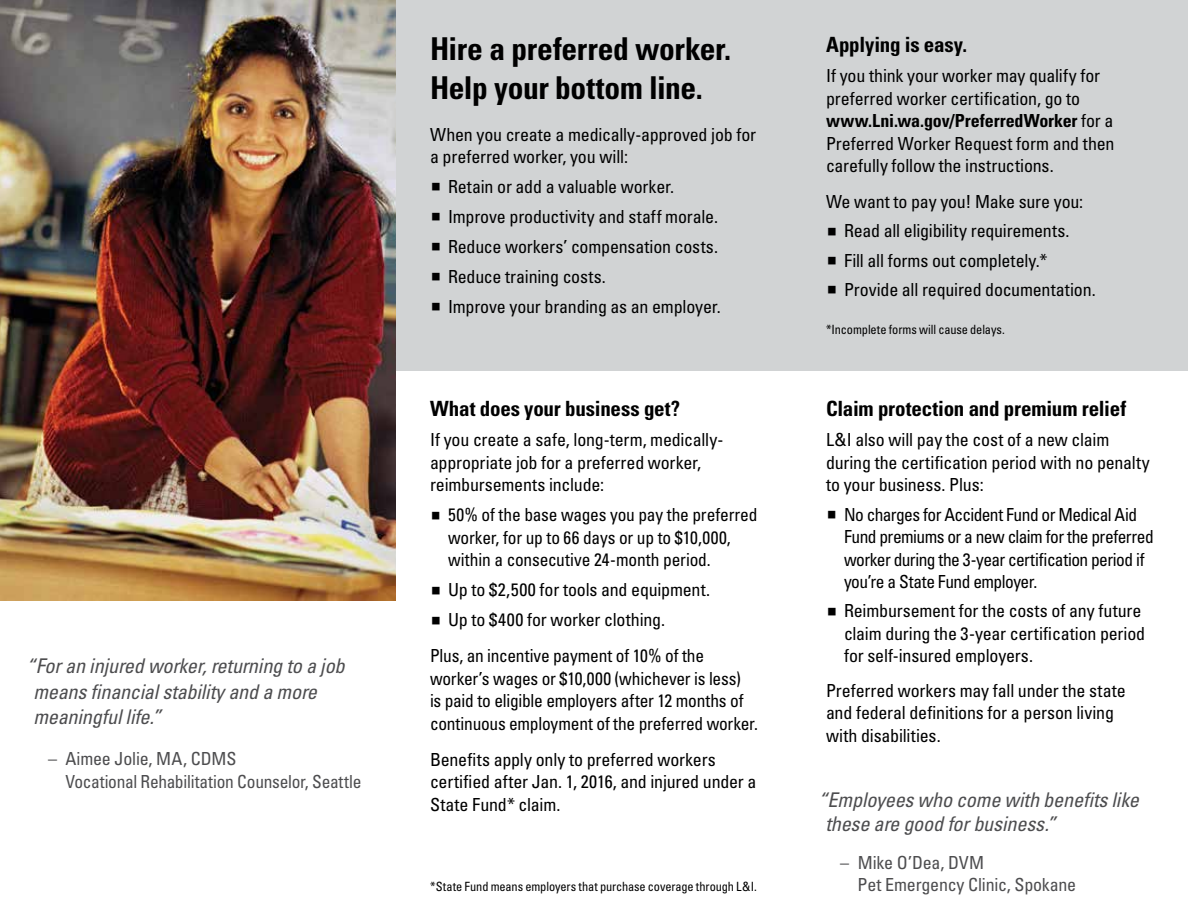
<style>
.page{position:relative;width:1188px;height:918px;background:#fff}
.page>*{position:absolute;margin:0;border:0;box-sizing:border-box;transform-origin:0 0}
.Section_Head{font:700 condensed 31.5px/39px "Univers LT Std";letter-spacing:-.015em;color:#000}
.Subhead{font:700 condensed 21px "Univers LT Std";letter-spacing:-.01em;color:#000}
.Pull_Quote{font:italic condensed 20.25px/25.5px "Univers LT Std";letter-spacing:-.01em;color:#4d4d4f}
.Body_-_12{font:condensed 18px/22.5px "Univers LT Std";letter-spacing:-.01em;color:#000}
.Body_-_12-2{font:condensed 18px/22.5px "Univers LT Std";letter-spacing:-.03em;color:#000}
.Quote_Attribution{font:condensed 18px/22.5px "Univers LT Std";letter-spacing:-.015em;color:#4d4d4f}
.Reference{font:condensed 12.75px "Univers LT Std";letter-spacing:-.01em;color:#000}
.s1{font-weight:700}
</style>
<div class="page">
<img style="left:0;top:0;width:396px;height:600px">
<div style="left:396px;top:0;width:792px;height:371px;background:#d1d3d4"></div>
<p class="Pull_Quote" style="left:34px;top:653px;width:313px;text-indent:-7px">“For an injured worker, returning to a job means financial stability and a more meaningful life.”</p>
<p class="Quote_Attribution" style="left:65px;top:747px;width:298px;text-indent:-17px">– Aimee Jolie, MA, CDMS<br>Vocational Rehabilitation Counselor, Seattle</p>
<h3 class="Section_Head" style="left:430px;top:29px;width:303px">Hire a preferred worker.<br>Help your bottom line.</h3>
<p class="Body_-_12" style="left:430px;top:123px;width:328px">When you create a medically-approved job for a preferred worker, you will:</p>
<p class="Body_-_12" style="left:448px;top:175px;width:228px">Retain or add a valuable worker.</p>
<p class="Body_-_12" style="left:448px;top:205px;width:272px">Improve productivity and staff morale.</p>
<p class="Body_-_12" style="left:448px;top:235px;width:272px">Reduce workers’ compensation costs.</p>
<p class="Body_-_12" style="left:448px;top:265px;width:159px">Reduce training costs.</p>
<p class="Body_-_12" style="left:448px;top:295px;width:274px">Improve your branding as an employer.</p>
<h4 class="Subhead" style="left:430px;top:396px;width:252px">What does your business get?</h4>
<p class="Body_-_12" style="left:430px;top:428px;width:295px">If you create a safe, long-term, medically&shy;appropriate job for a preferred worker, reimbursements include:</p>
<p class="Body_-_12" style="left:448px;top:503px;width:311px">50% of the base wages you pay the preferred worker, for up to 66 days or up to $10,000, within a consecutive 24-month period.</p>
<p class="Body_-_12" style="left:448px;top:578px;width:264px">Up to $2,500 for tools and equipment.</p>
<p class="Body_-_12" style="left:448px;top:608px;width:219px">Up to $400 for worker clothing.</p>
<p class="Body_-_12" style="left:430px;top:644px;width:329px">Plus, an incentive payment of 10% of the worker’s wages or $10,000 (whichever is less)<br>is paid to eligible employers after 12 months of continuous employment of the preferred worker.</p>
<p class="Body_-_12" style="left:430px;top:748px;width:328px">Benefits apply only to preferred workers certified after Jan. 1, 2016, and injured under a<br>State Fund* claim.</p>
<p class="Reference" style="left:430px;top:879px;width:328px">*State Fund means employers that purchase coverage through L&amp;I.</p>
<h4 class="Subhead" style="left:826px;top:32px;width:143px">Applying is easy.</h4>
<p class="Body_-_12" style="left:826px;top:64px;width:290px">If you think your worker may qualify for preferred worker certification, go to <span class="s1">www.Lni.wa.gov/PreferredWorker</span> for a Preferred Worker Request form and then carefully follow the instructions.</p>
<p class="Body_-_12" style="left:826px;top:190px;width:259px">We want to pay you! Make sure you:</p>
<p class="Body_-_12" style="left:844px;top:220px;width:227px">Read all eligibility requirements.</p>
<p class="Body_-_12" style="left:844px;top:249px;width:205px">Fill all forms out completely.*</p>
<p class="Body_-_12" style="left:844px;top:278px;width:253px">Provide all required documentation.</p>
<p class="Reference" style="left:826px;top:321px;width:180px">*Incomplete forms will cause delays.</p>
<h4 class="Subhead" style="left:826px;top:396px;width:302px">Claim protection and premium relief</h4>
<p class="Body_-_12" style="left:826px;top:428px;width:325px">L&amp;I also will pay the cost of a new claim during the certification period with no penalty to your business. Plus:</p>
<p class="Body_-_12-2" style="left:844px;top:503px;width:311px">No charges for Accident Fund or Medical Aid Fund premiums or a new claim for the preferred worker during the 3-year certification period if you’re a State Fund employer.</p>
<p class="Body_-_12" style="left:844px;top:599px;width:303px">Reimbursement for the costs of any future claim during the 3-year certification period for self-insured employers.</p>
<p class="Body_-_12" style="left:826px;top:679px;width:301px">Preferred workers may fall under the state and federal definitions for a person living with disabilities.</p>
<p class="Pull_Quote" style="left:825px;top:788px;width:315px;line-height:24px;text-indent:-7px">“Employees who come with benefits like these are good for business.”</p>
<p class="Quote_Attribution" style="left:858px;top:851px;width:220px;text-indent:-18px">– Mike O’Dea, DVM<br>Pet Emergency Clinic, Spokane</p>
</div>
